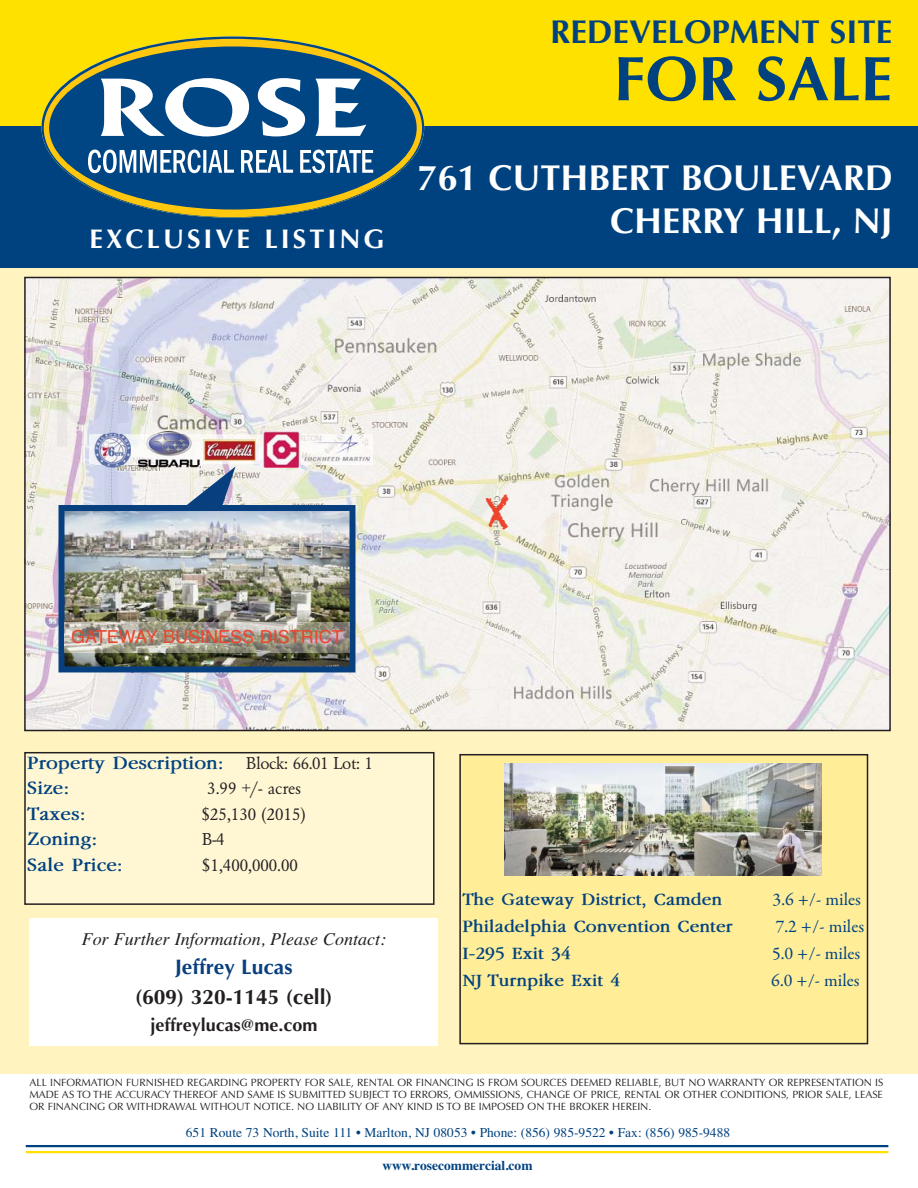
<style>
.page{position:relative;width:918px;height:1188px;background:#fff}
.page>*{position:absolute;margin:0;border:0;box-sizing:border-box;transform-origin:0 0}
.t1{font:700 63px "Optima";color:#004280}
.t2{font:40.8px "Chalkduster";color:#ec452d}
.t3{font:700 36px/43.5px "Optima";color:#fff;text-align:right}
.t4{font:700 33px "Optima";color:#004280}
.t5{font:700 27px "Optima";letter-spacing:.11em;color:#fff}
.t6{font:700 21px "Optima";color:#231f20}
.t7{font:700 21px "Optima";color:#08407f}
.t8{font:700 19.5px/25.5px "Garamond";color:#004280}
.t9{font:700 18px "Garamond";color:#004280}
.t10{font:18px "Garamond Premr Pro";color:#004280}
.t11{font:18px "Garamond";color:#231f20}
.t12{font:italic 18px "Times";color:#231f20}
.t13{font:18px "Helvetica";color:#ec452d}
.t14{font:700 18px "Optima";color:#231f20}
.t15{font:13.5px "Times";color:#004280}
.t16{font:700 13.5px "Times";color:#004280}
.t17{font:10.5px/12px "Optima";color:#231f20;text-align:justify}
.s1{font-weight:400;font-size:18px;color:#231f20}
</style>
<div class="page">
<div style="left:0;top:0;width:918px;height:1073px;background:#fff3c0"></div>
<div style="left:0;top:0;width:918px;height:132px;background:#ffe100"></div>
<div style="left:0;top:127px;width:918px;height:141px;background:#004280"></div>
<svg style="left:41px;top:36px;width:383px;height:182px"></svg>
<div style="left:49px;top:46px;width:368px;height:164px;background:#004685;border-radius:50%"></div>
<svg style="left:101px;top:78px;width:265px;height:58px"></svg>
<svg style="left:88px;top:150px;width:285px;height:23px"></svg>
<img style="left:27px;top:280px;width:861px;height:448px">
<div style="left:24px;top:277px;width:867px;height:454px;border:2px solid #231f20"></div>
<hr style="left:26px;top:1151px;width:862px;height:2px;background:#ffe100">
<hr style="left:26px;top:1145px;width:862px;height:2px;background:#004280">
<svg style="left:171px;top:466px;width:65px;height:39px;background:#adb8c7"></svg>
<img style="left:65px;top:512px;width:283px;height:153px">
<div style="left:58px;top:505px;width:297px;height:167px;border:6px solid #08407f"></div>
<img style="left:65px;top:622px;width:284px;height:30px">
<img style="left:89px;top:434px;width:284px;height:30px">
<img style="left:204px;top:440px;width:52px;height:21px">
<img style="left:138px;top:431px;width:62px;height:36px">
<img style="left:263px;top:431px;width:36px;height:36px">
<img style="left:94px;top:432px;width:36px;height:36px">
<img style="left:302px;top:429px;width:70px;height:39px">
<div style="left:25px;top:753px;width:409px;height:151px;background:#fff7d4"></div>
<div style="left:24px;top:752px;width:411px;height:153px;border:2px solid #231f20"></div>
<div style="left:460px;top:755px;width:408px;height:289px;background:#ffed98"></div>
<div style="left:459px;top:754px;width:409px;height:290px;border:2px solid #231f20"></div>
<div style="left:30px;top:918px;width:408px;height:128px;background:#fff"></div>
<img style="left:504px;top:763px;width:317px;height:113px">
<h3 class="t5" style="left:90px;top:227px;width:296px">EXCLUSIVE LISTING</h3>
<h3 class="t4" style="left:550px;top:18px;width:343px">REDEVELOPMENT SITE</h3>
<h1 class="t1" style="left:614px;top:53px;width:280px">FOR SALE</h1>
<h3 class="t3" style="left:417px;top:159px;width:477px">761 CUTHBERT BOULEVARD<br>CHERRY HILL, NJ</h3>
<h3 class="t13" style="left:71px;top:630px;width:273px">GATEWAY BUSINESS DISTRICT</h3>
<h3 class="t8" style="left:27px;top:751px;width:347px">Property Description: <span class="s1">Block: 66.01 Lot: 1<br></span>Size:</h3>
<h3 class="t11" style="left:207px;top:779px;width:95px">3.99 +/- acres</h3>
<h3 class="t8" style="left:27px;top:802px;width:60px">Taxes:</h3>
<h3 class="t11" style="left:202px;top:804px;width:105px">$25,130 (2015)</h3>
<h3 class="t8" style="left:27px;top:828px;width:72px">Zoning:</h3>
<h3 class="t11" style="left:202px;top:830px;width:24px">B-4</h3>
<h3 class="t8" style="left:27px;top:853px;width:97px">Sale Price:</h3>
<h3 class="t11" style="left:202px;top:855px;width:97px">$1,400,000.00</h3>
<h3 class="t12" style="left:82px;top:933px;width:306px">For Further Information, Please Contact:</h3>
<h3 class="t7" style="left:175px;top:958px;width:119px">Jeffrey Lucas</h3>
<h3 class="t6" style="left:135px;top:988px;width:199px">(609) 320-1145 (cell)</h3>
<h3 class="t14" style="left:150px;top:1018px;width:168px">jeffreylucas@me.com</h3>
<h2 class="t2" style="left:485px;top:490px;width:26px">X</h2>
<h3 class="t9" style="left:462px;top:892px;width:261px">The Gateway District, Camden</h3>
<h3 class="t10" style="left:773px;top:888px;width:90px">3.6 +/- miles</h3>
<h3 class="t9" style="left:462px;top:919px;width:272px">Philadelphia Convention Center</h3>
<h3 class="t10" style="left:776px;top:915px;width:90px">7.2 +/- miles</h3>
<h3 class="t9" style="left:462px;top:946px;width:110px">I-295 Exit 34</h3>
<h3 class="t10" style="left:772px;top:942px;width:90px">5.0 +/- miles</h3>
<h3 class="t9" style="left:462px;top:973px;width:160px">NJ Turnpike Exit 4</h3>
<h3 class="t10" style="left:771px;top:969px;width:90px">6.0 +/- miles</h3>
<p class="t17" style="left:29px;top:1076px;width:855px">ALL INFORMATION FURNISHED REGARDING PROPERTY FOR SALE, RENTAL OR FINANCING IS FROM SOURCES DEEMED RELIABLE, BUT NO WARRANTY OR REPRESENTATION IS MADE AS TO THE ACCURACY THEREOF AND SAME IS SUBMITTED SUBJECT TO ERRORS, OMMISSIONS, CHANGE OF PRICE, RENTAL OR OTHER CONDITIONS, PRIOR SALE, LEASE OR FINANCING OR WITHDRAWAL WITHOUT NOTICE. NO LIABILITY OF ANY KIND IS TO BE IMPOSED ON THE BROKER HEREIN.</p>
<p class="t15" style="left:186px;top:1128px;width:546px">651 Route 73 North, Suite 111 • Marlton, NJ 08053 • Phone: (856) 985-9522 • Fax: (856) 985-9488</p>
<p class="t16" style="left:382px;top:1161px;width:152px">www.rosecommercial.com</p>
</div>
